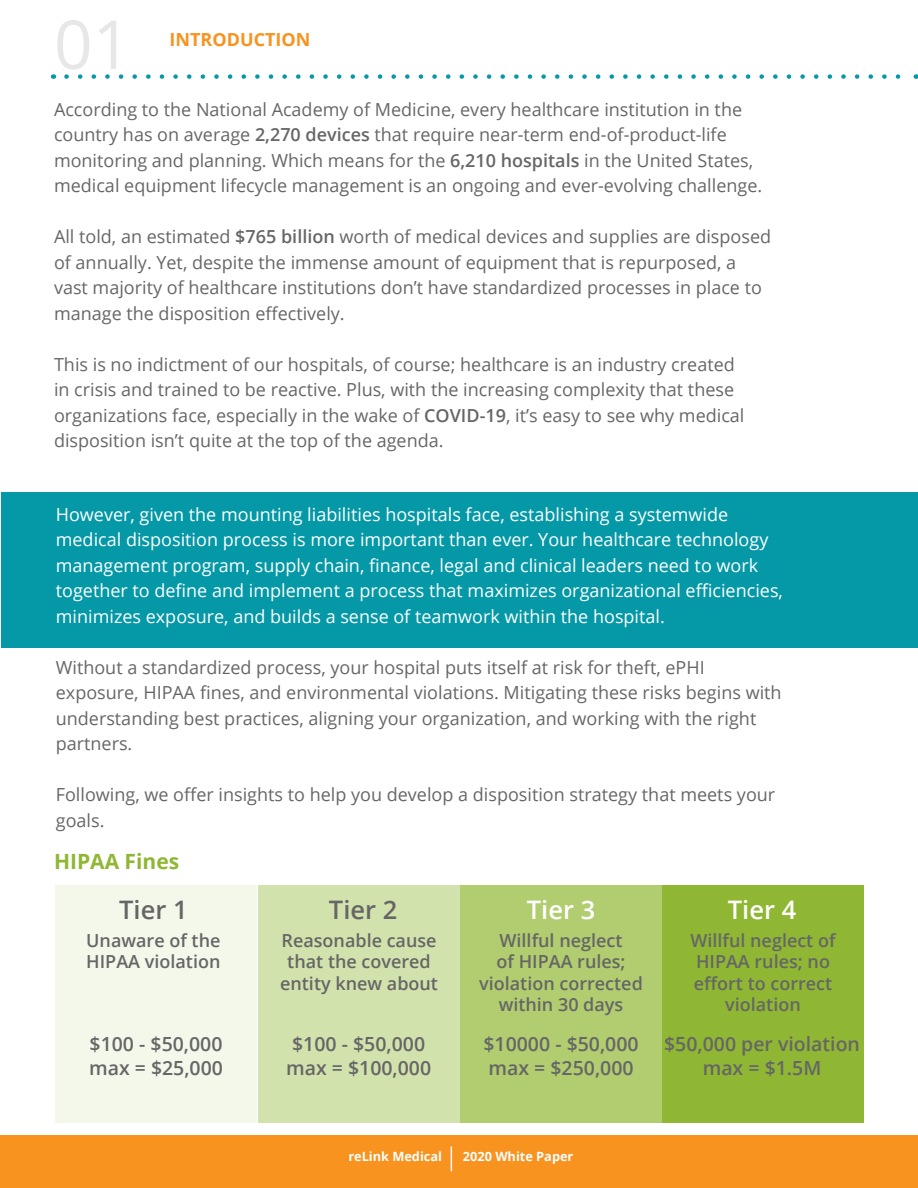
<style>
.page{position:relative;width:918px;height:1188px;background:#fff}
.page>*{position:absolute;margin:0;border:0;box-sizing:border-box;transform-origin:0 0}
.t1{font:67.5px "Open Sans";color:#e7e7e7}
.t2{font:600 25.5px "Open Sans";color:#666}
.t3{font:600 25.5px "Open Sans";color:#fff}
.t4{font:700 21px "Open Sans";color:#8fb733}
.t5{font:600 19.5px/23.4px "Open Sans";color:#666}
.Paragraph_Style_1{font:18px/25.5px "Open Sans";color:#666}
.t6{font:18px/25.5px "Open Sans";color:#fff}
.t7{font:600 18px/21.6px "Open Sans";color:#666;text-align:center}
.t8{font:700 18px "Open Sans";color:#f7931e}
.t9{font:700 12.75px "Open Sans";color:#fff}
.s1{font-weight:600}
</style>
<div class="page">
<div style="left:1px;top:492px;width:917px;height:155px;background:#0598a6"></div>
<div style="left:0;top:1136px;width:918px;height:52px;background:#f7931e"></div>
<svg style="left:451px;top:1146px;width:1px;height:25px"></svg>
<svg style="left:66px;top:74px;width:835px;height:5px"></svg>
<div style="left:56px;top:886px;width:201px;height:237px;background:#f4f8eb"></div>
<div style="left:258px;top:886px;width:202px;height:237px;background:#d2e2ad"></div>
<div style="left:460px;top:886px;width:202px;height:237px;background:#b1cd70"></div>
<div style="left:662px;top:886px;width:202px;height:237px;background:#8fb733"></div>
<p class="t1" style="left:54px;top:-2px;width:79px">01</p>
<p class="Paragraph_Style_1" style="left:54px;top:96px;width:710px">According to the National Academy of Medicine, every healthcare institution in the country has on average <span class="s1">2,270 devices</span> that require near-term end-of-product-life monitoring and planning. Which means for the <span class="s1">6,210 hospitals</span> in the United States, medical equipment lifecycle management is an ongoing and ever-evolving challenge.</p>
<p class="Paragraph_Style_1" style="left:54px;top:224px;width:719px">All told, an estimated <span class="s1">$765 billion</span> worth of medical devices and supplies are disposed of annually. Yet, despite the immense amount of equipment that is repurposed, a vast majority of healthcare institutions don’t have standardized processes in place to manage the disposition effectively.</p>
<p class="Paragraph_Style_1" style="left:54px;top:351px;width:692px">This is no indictment of our hospitals, of course; healthcare is an industry created in crisis and trained to be reactive. Plus, with the increasing complexity that these organizations face, especially in the wake of <span class="s1">COVID-19</span>, it’s easy to see why medical disposition isn’t quite at the top of the agenda.</p>
<p class="t8" style="left:170px;top:27px;width:142px">INTRODUCTION</p>
<p class="t6" style="left:56px;top:501px;width:729px">However, given the mounting liabilities hospitals face, establishing a systemwide medical disposition process is more important than ever. Your healthcare technology management program, supply chain, finance, legal and clinical leaders need to work together to define and implement a process that maximizes organizational efficiencies, minimizes exposure, and builds a sense of teamwork within the hospital.</p>
<p class="Paragraph_Style_1" style="left:56px;top:654px;width:727px">Without a standardized process, your hospital puts itself at risk for theft, ePHI exposure, HIPAA fines, and environmental violations. Mitigating these risks begins with understanding best practices, aligning your organization, and working with the right partners.</p>
<p class="Paragraph_Style_1" style="left:56px;top:781px;width:721px">Following, we offer insights to help you develop a disposition strategy that meets your goals.</p>
<p class="t4" style="left:54px;top:846px;width:127px">HIPAA Fines</p>
<p class="t2" style="left:119px;top:893px;width:70px">Tier 1</p>
<p class="t2" style="left:329px;top:893px;width:70px">Tier 2</p>
<p class="t3" style="left:527px;top:893px;width:70px">Tier 3</p>
<p class="t3" style="left:728px;top:893px;width:70px">Tier 4</p>
<p class="t7" style="left:86px;top:929px;width:136px;text-align:left">Unaware of the<br>HIPAA violation</p>
<p class="t7" style="left:479px;top:929px;width:165px">Willful neglect<br>of HIPAA rules; violation corrected within 30 days</p>
<p class="t5" style="left:483px;top:1032px;width:157px">$10000 - $50,000 max = $250,000</p>
<p class="t7" style="left:690px;top:929px;width:147px">Willful neglect of<br>HIPAA rules; no effort to correct violation</p>
<p class="t5" style="left:664px;top:1032px;width:197px;text-align:center">$50,000 per violation max = $1.5M</p>
<p class="t7" style="left:280px;top:929px;width:159px">Reasonable cause that the covered entity knew about</p>
<p class="t5" style="left:89px;top:1032px;width:135px">$100 - $50,000 max = $25,000</p>
<p class="t5" style="left:286px;top:1032px;width:147px;text-align:center">$100 - $50,000 max = $100,000</p>
<p class="t9" style="left:348px;top:1148px;width:95px">reLink Medical</p>
<p class="t9" style="left:463px;top:1147px;width:112px">2020 White Paper</p>
</div>
